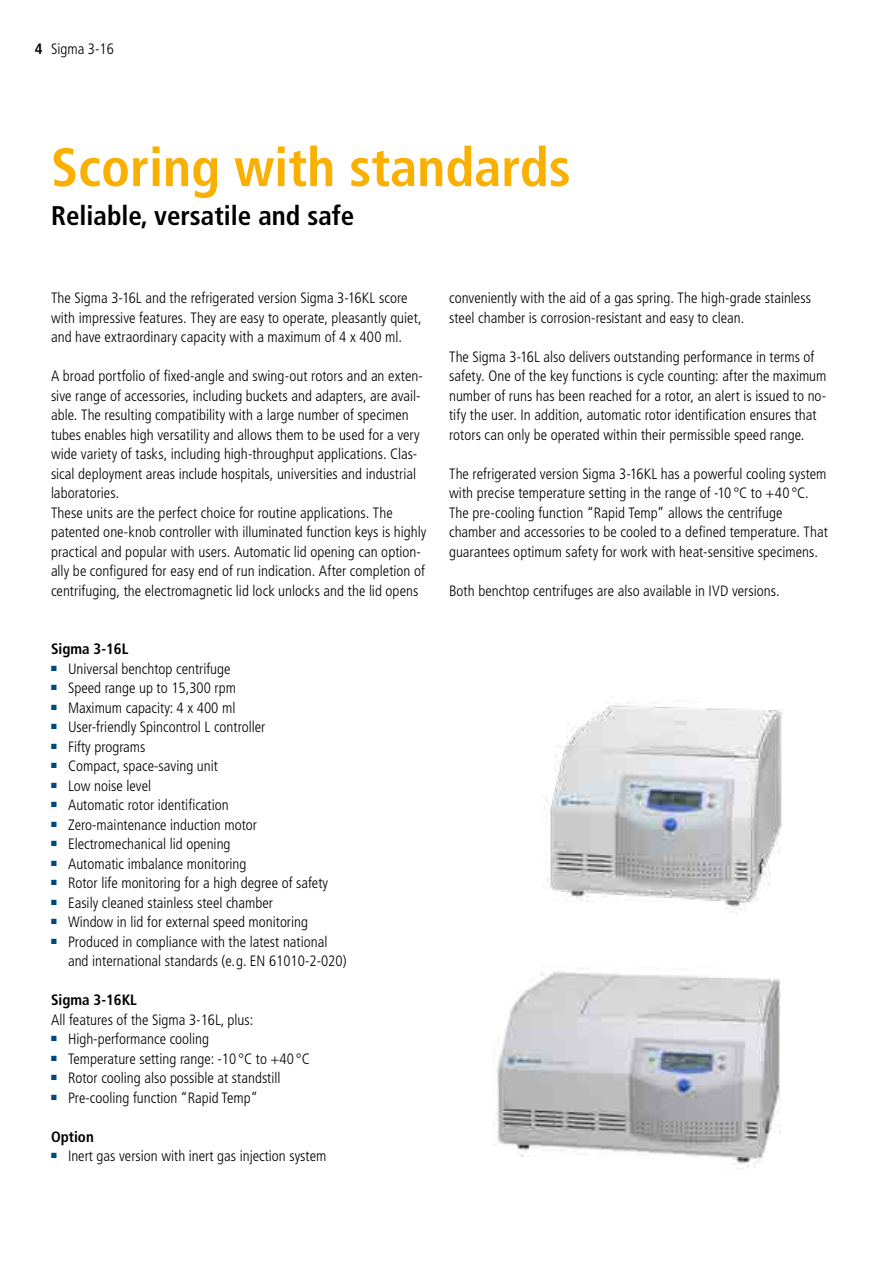
<style>
.page{position:relative;width:893px;height:1263px;background:#fff}
.page>*{position:absolute;margin:0;border:0;box-sizing:border-box;transform-origin:0 0}
.t1{font:700 condensed 54px "Frutiger LT Std";color:#f9b000}
.t2{font:700 condensed 27px "Frutiger LT Std";color:#000}
.t3{font:300 condensed 15px/19.5px "Frutiger LT Std";color:#000}
.t4{font:700 condensed 15px "Frutiger LT Std";color:#000}
</style>
<div class="page">
<img style="left:542px;top:700px;width:241px;height:214px">
<img style="left:494px;top:971px;width:287px;height:198px">
<p class="t4" style="left:35px;top:40px;width:9px">4</p>
<p class="t3" style="left:51px;top:39px;width:64px">Sigma 3-16</p>
<h1 class="t1" style="left:51px;top:135px;width:521px">Scoring with standards</h1>
<h2 class="t2" style="left:51px;top:200px;width:305px">Reliable, versatile and safe</h2>
<p class="t3" style="left:51px;top:288px;width:372px">The Sigma 3-16L and the refrigerated version Sigma 3-16KL score with impressive features. They are easy to operate, pleasantly quiet, and have extraordinary capacity with a maximum of 4 x 400 ml.</p>
<p class="t3" style="left:51px;top:366px;width:377px">A broad portfolio of fixed-angle and swing-out rotors and an exten&shy;sive range of accessories, including buckets and adapters, are avail&shy;able. The resulting compatibility with a large number of specimen tubes enables high versatility and allows them to be used for a very wide variety of tasks, including high-throughput applications. Clas&shy;sical deployment areas include hospitals, universities and industrial laboratories.<br>These units are the perfect choice for routine applications. The patented one-knob controller with illuminated function keys is highly practical and popular with users. Automatic lid opening can option&shy;ally be configured for easy end of run indication. After completion of centrifuging, the electromagnetic lid lock unlocks and the lid opens</p>
<p class="t4" style="left:51px;top:640px;width:79px">Sigma 3-16L</p>
<p class="t3" style="left:51px;top:659px;width:181px"><sup>■</sup> Universal benchtop centrifuge</p>
<p class="t3" style="left:51px;top:678px;width:186px"><sup>■</sup> Speed range up to 15,300 rpm</p>
<p class="t3" style="left:51px;top:698px;width:186px"><sup>■</sup> Maximum capacity: 4 x 400 ml</p>
<p class="t3" style="left:51px;top:717px;width:216px"><sup>■</sup> User-friendly Spincontrol L controller</p>
<p class="t3" style="left:51px;top:737px;width:96px"><sup>■</sup> Fifty programs</p>
<p class="t3" style="left:51px;top:756px;width:169px"><sup>■</sup> Compact, space-saving unit</p>
<p class="t3" style="left:51px;top:776px;width:102px"><sup>■</sup> Low noise level</p>
<p class="t3" style="left:51px;top:795px;width:179px"><sup>■</sup> Automatic rotor identification</p>
<p class="t3" style="left:51px;top:815px;width:207px"><sup>■</sup> Zero-maintenance induction motor</p>
<p class="t3" style="left:51px;top:834px;width:181px"><sup>■</sup> Electromechanical lid opening</p>
<p class="t3" style="left:51px;top:854px;width:197px"><sup>■</sup> Automatic imbalance monitoring</p>
<p class="t3" style="left:51px;top:873px;width:279px"><sup>■</sup> Rotor life monitoring for a high degree of safety</p>
<p class="t3" style="left:51px;top:893px;width:223px"><sup>■</sup> Easily cleaned stainless steel chamber</p>
<p class="t3" style="left:51px;top:912px;width:259px"><sup>■</sup> Window in lid for external speed monitoring</p>
<p class="t3" style="left:68px;top:932px;width:280px;text-indent:-17px"><sup>■</sup> Produced in compliance with the latest national and international standards (e.g. EN 61010-2-020)</p>
<p class="t4" style="left:51px;top:991px;width:87px">Sigma 3-16KL</p>
<p class="t3" style="left:51px;top:1010px;width:204px">All features of the Sigma 3-16L, plus:</p>
<p class="t3" style="left:51px;top:1029px;width:160px"><sup>■</sup> High-performance cooling</p>
<p class="t3" style="left:51px;top:1049px;width:260px"><sup>■</sup> Temperature setting range: -10 °C to +40 °C</p>
<p class="t3" style="left:51px;top:1068px;width:231px"><sup>■</sup> Rotor cooling also possible at standstill</p>
<p class="t3" style="left:51px;top:1088px;width:209px"><sup>■</sup> Pre-cooling function “Rapid Temp”</p>
<p class="t4" style="left:51px;top:1127px;width:44px">Option</p>
<p class="t3" style="left:51px;top:1146px;width:277px"><sup>■</sup> Inert gas version with inert gas injection system</p>
<p class="t3" style="left:449px;top:288px;width:363px">conveniently with the aid of a gas spring. The high-grade stainless steel chamber is corrosion-resistant and easy to clean.</p>
<p class="t3" style="left:449px;top:347px;width:379px">The Sigma 3-16L also delivers outstanding performance in terms of safety. One of the key functions is cycle counting: after the maximum number of runs has been reached for a rotor, an alert is issued to no&shy;tify the user. In addition, automatic rotor identification ensures that rotors can only be operated within their permissible speed range.</p>
<p class="t3" style="left:449px;top:464px;width:380px">The refrigerated version Sigma 3-16KL has a powerful cooling system with precise temperature setting in the range of -10 °C to +40 °C.<br>The pre-cooling function “Rapid Temp” allows the centrifuge chamber and accessories to be cooled to a defined temperature. That guarantees optimum safety for work with heat-sensitive specimens.</p>
<p class="t3" style="left:449px;top:581px;width:332px">Both benchtop centrifuges are also available in IVD versions.</p>
</div>
